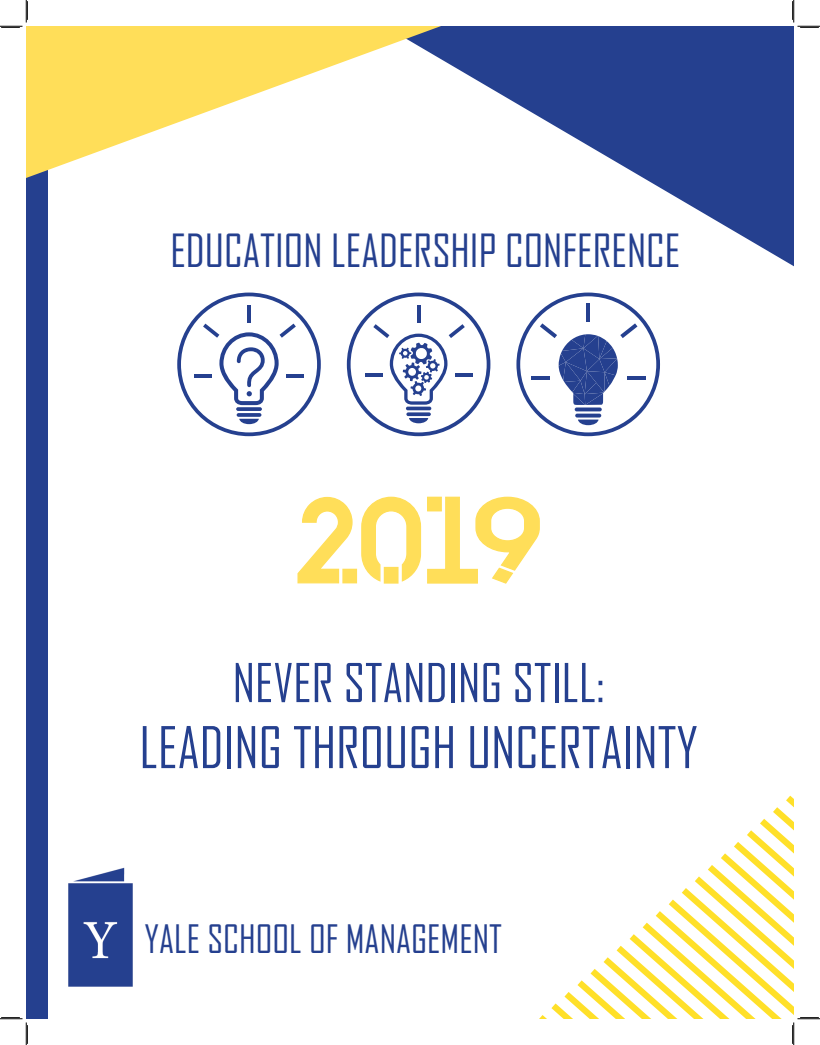
<style>
.page{position:relative;width:820px;height:1045px;background:#fff}
.page>*{position:absolute;margin:0;border:0;box-sizing:border-box;transform-origin:0 0}
.t1{font:55px "Agency FB";color:#25408f}
.t2{font:51.25px "Agency FB";color:#25408f}
.t3{font:43.75px "Agency FB";color:#25408f}
.t4{font:37.5px "Agency FB";color:#25408f}
</style>
<div class="page">
<svg style="left:503px;top:26px;width:290px;height:240px"></svg>
<div style="left:177px;top:292px;width:144px;height:144px;border:4px solid #25408f;border-radius:50%"></div>
<hr style="left:247px;top:305px;width:4px;height:17px;background:#25408f">
<hr style="left:286px;top:374px;width:17px;height:3px;background:#25408f">
<hr style="left:194px;top:374px;width:18px;height:3px;background:#25408f">
<svg style="left:237px;top:413px;width:24px;height:4px"></svg>
<svg style="left:239px;top:419px;width:20px;height:5px"></svg>
<svg style="left:236px;top:407px;width:26px;height:4px"></svg>
<svg style="left:203px;top:324px;width:93px;height:81px"></svg>
<div style="left:347px;top:292px;width:143px;height:144px;border:4px solid #25408f;border-radius:50%"></div>
<div style="left:516px;top:292px;width:144px;height:144px;border:4px solid #25408f;border-radius:50%"></div>
<hr style="left:417px;top:305px;width:3px;height:18px;background:#25408f">
<hr style="left:455px;top:373px;width:17px;height:4px;background:#25408f">
<hr style="left:365px;top:373px;width:17px;height:4px;background:#25408f">
<svg style="left:373px;top:324px;width:92px;height:81px"></svg>
<svg style="left:406px;top:412px;width:25px;height:4px"></svg>
<svg style="left:409px;top:418px;width:19px;height:5px"></svg>
<hr style="left:406px;top:407px;width:25px;height:3px;background:#25408f;border-radius:2px">
<svg style="left:578px;top:419px;width:20px;height:6px"></svg>
<hr style="left:575px;top:414px;width:26px;height:3px;background:#25408f;border-radius:2px">
<svg style="left:575px;top:407px;width:27px;height:4px"></svg>
<hr style="left:627px;top:376px;width:18px;height:3px;background:#25408f">
<hr style="left:586px;top:303px;width:4px;height:19px;background:#25408f">
<svg style="left:540px;top:323px;width:97px;height:82px"></svg>
<hr style="left:531px;top:376px;width:19px;height:3px;background:#25408f">
<svg style="left:297px;top:496px;width:56px;height:88px"></svg>
<div style="left:343px;top:569px;width:13px;height:14px;background:#ffde59"></div>
<div style="left:342px;top:569px;width:15px;height:14px;border:1px solid #ffde59"></div>
<svg style="left:361px;top:496px;width:179px;height:88px"></svg>
<div style="left:26px;top:138px;width:22px;height:880px;background:#25408f"></div>
<svg style="left:26px;top:26px;width:477px;height:152px"></svg>
<img style="left:68px;top:867px;width:65px;height:120px">
<svg style="left:0;top:0;width:28px;height:28px"></svg>
<svg style="left:0;top:1017px;width:28px;height:28px"></svg>
<svg style="left:792px;top:0;width:28px;height:28px"></svg>
<svg style="left:539px;top:795px;width:281px;height:250px"></svg>
<p class="t3" style="left:170px;top:224px;width:512px">EDUCATION LEADERSHIP CONFERENCE</p>
<p class="t2" style="left:233px;top:652px;width:373px">NEVER STANDING STILL:</p>
<p class="t1" style="left:139px;top:714px;width:560px">LEADING THROUGH UNCERTAINTY</p>
<p class="t4" style="left:144px;top:916px;width:359px">YALE SCHOOL OF MANAGEMENT</p>
</div>
